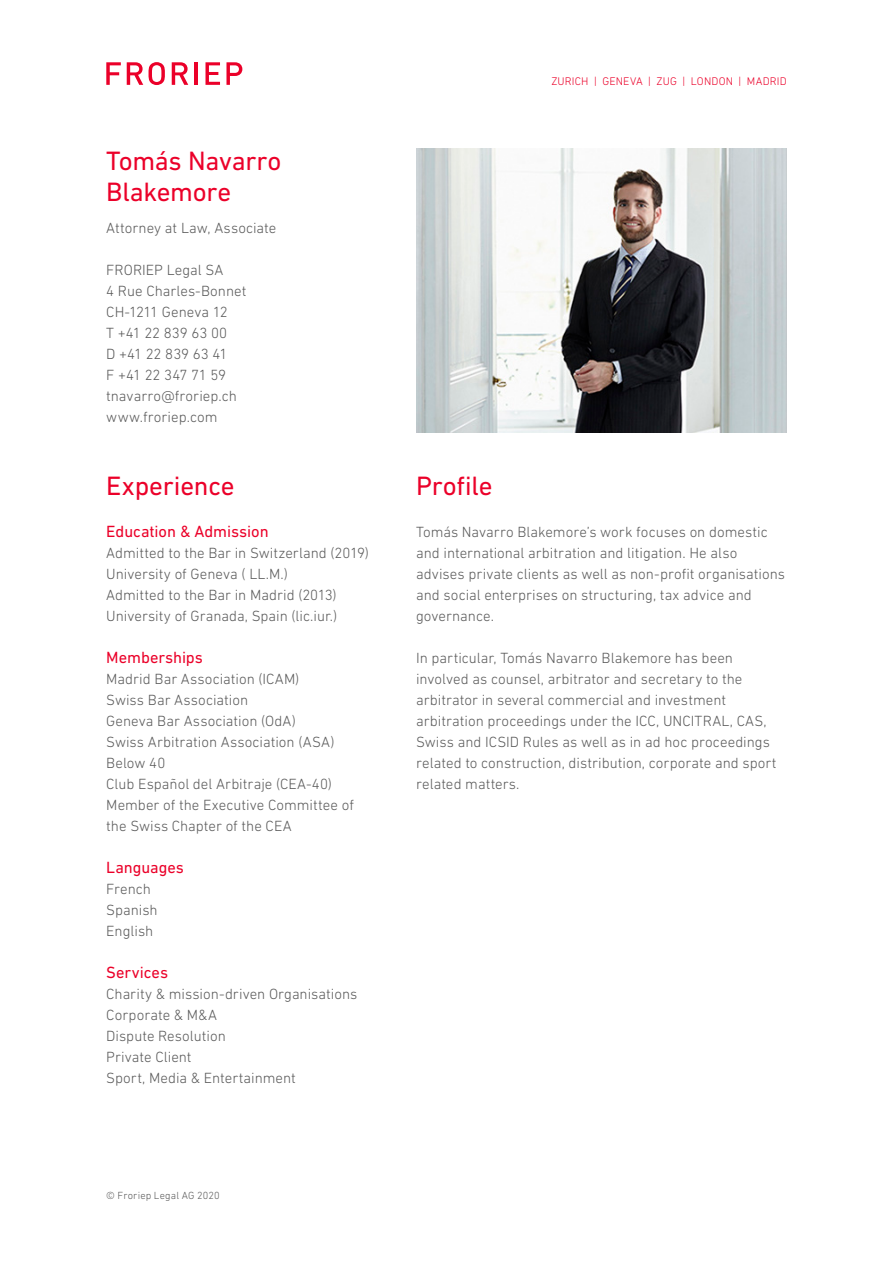
<style>
.page{position:relative;width:893px;height:1263px;background:#fff}
.page>*{position:absolute;margin:0;border:0;box-sizing:border-box;transform-origin:0 0}
.Überschrift{font:27px/31.5px "DIN Next LT Pro";letter-spacing:-.01em;color:#eb0029}
.Haupttitel{font:16.5px "DIN Next LT Pro";letter-spacing:-.005em;color:#eb0029}
.Lauftext{font:300 15px/21px "DIN Next LT Pro";color:#5a5a5a}
.Lauftext-2{font:300 15px "DIN Next LT Pro";letter-spacing:-.025em;color:#5a5a5a}
.t1{font:300 11.25px "DIN Next LT Pro";letter-spacing:.015em;color:#eb0029}
.t2{font:300 10.5px "DIN Next LT Pro";letter-spacing:.015em;color:#5a5a5a}
</style>
<div class="page">
<svg style="left:106px;top:62px;width:15px;height:23px"></svg>
<svg style="left:127px;top:62px;width:38px;height:23px"></svg>
<svg style="left:172px;top:62px;width:16px;height:23px"></svg>
<hr style="left:194px;top:62px;width:4px;height:23px;background:#eb0029">
<svg style="left:205px;top:62px;width:15px;height:23px"></svg>
<svg style="left:226px;top:62px;width:16px;height:23px"></svg>
<img style="left:416px;top:149px;width:371px;height:283px">
<p class="Überschrift" style="left:106px;top:144px;width:176px">Tomás Navarro<br>Blakemore</p>
<p class="Lauftext" style="left:106px;top:217px;width:172px">Attorney at Law, Associate</p>
<p class="Lauftext" style="left:106px;top:259px;width:119px">FRORIEP Legal SA</p>
<p class="Lauftext" style="left:106px;top:280px;width:142px">4 Rue Charles-Bonnet</p>
<p class="Lauftext" style="left:106px;top:301px;width:123px">CH-1211 Geneva 12</p>
<p class="Lauftext" style="left:106px;top:322px;width:122px">T +41 22 839 63 00</p>
<p class="Lauftext" style="left:106px;top:343px;width:123px">D +41 22 839 63 41</p>
<p class="Lauftext-2" style="left:106px;top:366px;width:121px">F +41 22 347 71 59</p>
<p class="Lauftext" style="left:106px;top:385px;width:132px">tnavarro@froriep.ch</p>
<p class="Lauftext" style="left:106px;top:406px;width:113px">www.froriep.com</p>
<p class="Überschrift" style="left:106px;top:470px;width:130px">Experience</p>
<p class="Haupttitel" style="left:106px;top:522px;width:164px">Education &amp; Admission</p>
<p class="Lauftext" style="left:106px;top:542px;width:264px">Admitted to the Bar in Switzerland (2019)</p>
<p class="Lauftext" style="left:106px;top:563px;width:183px">University of Geneva ( LL.M.)</p>
<p class="Lauftext" style="left:106px;top:584px;width:232px">Admitted to the Bar in Madrid (2013)</p>
<p class="Lauftext" style="left:106px;top:605px;width:232px">University of Granada, Spain (lic.iur.)</p>
<p class="Haupttitel" style="left:106px;top:648px;width:98px">Memberships</p>
<p class="Lauftext" style="left:106px;top:668px;width:195px">Madrid Bar Association (ICAM)</p>
<p class="Lauftext" style="left:106px;top:689px;width:143px">Swiss Bar Association</p>
<p class="Lauftext" style="left:106px;top:710px;width:191px">Geneva Bar Association (OdA)</p>
<p class="Lauftext" style="left:106px;top:731px;width:230px">Swiss Arbitration Association (ASA)<br>Below 40</p>
<p class="Lauftext" style="left:106px;top:773px;width:227px">Club Español del Arbitraje (CEA-40)</p>
<p class="Lauftext" style="left:106px;top:794px;width:249px">Member of the Executive Committee of the Swiss Chapter of the CEA</p>
<p class="Haupttitel" style="left:106px;top:858px;width:79px">Languages</p>
<p class="Lauftext" style="left:106px;top:878px;width:46px">French</p>
<p class="Lauftext" style="left:106px;top:899px;width:53px">Spanish</p>
<p class="Lauftext" style="left:106px;top:920px;width:49px">English</p>
<p class="Haupttitel" style="left:106px;top:963px;width:63px">Services</p>
<p class="Lauftext" style="left:106px;top:983px;width:253px">Charity &amp; mission-driven Organisations</p>
<p class="Lauftext" style="left:106px;top:1004px;width:112px">Corporate &amp; M&amp;A</p>
<p class="Lauftext" style="left:106px;top:1025px;width:121px">Dispute Resolution</p>
<p class="Lauftext" style="left:106px;top:1046px;width:87px">Private Client</p>
<p class="Lauftext" style="left:106px;top:1067px;width:191px">Sport, Media &amp; Entertainment</p>
<p class="t2" style="left:106px;top:1189px;width:115px">© Froriep Legal AG 2020</p>
<p class="t1" style="left:551px;top:75px;width:237px">ZURICH | GENEVA | ZUG | LONDON | MADRID</p>
<p class="Überschrift" style="left:416px;top:470px;width:78px">Profile</p>
<p class="Lauftext" style="left:416px;top:521px;width:371px">Tomás Navarro Blakemore’s work focuses on domestic and international arbitration and litigation. He also advises private clients as well as non-profit organisations and social enterprises on structuring, tax advice and governance.</p>
<p class="Lauftext" style="left:416px;top:647px;width:362px">In particular, Tomás Navarro Blakemore has been involved as counsel, arbitrator and secretary to the arbitrator in several commercial and investment arbitration proceedings under the ICC, UNCITRAL, CAS, Swiss and ICSID Rules as well as in ad hoc proceedings related to construction, distribution, corporate and sport related matters.</p>
</div>
